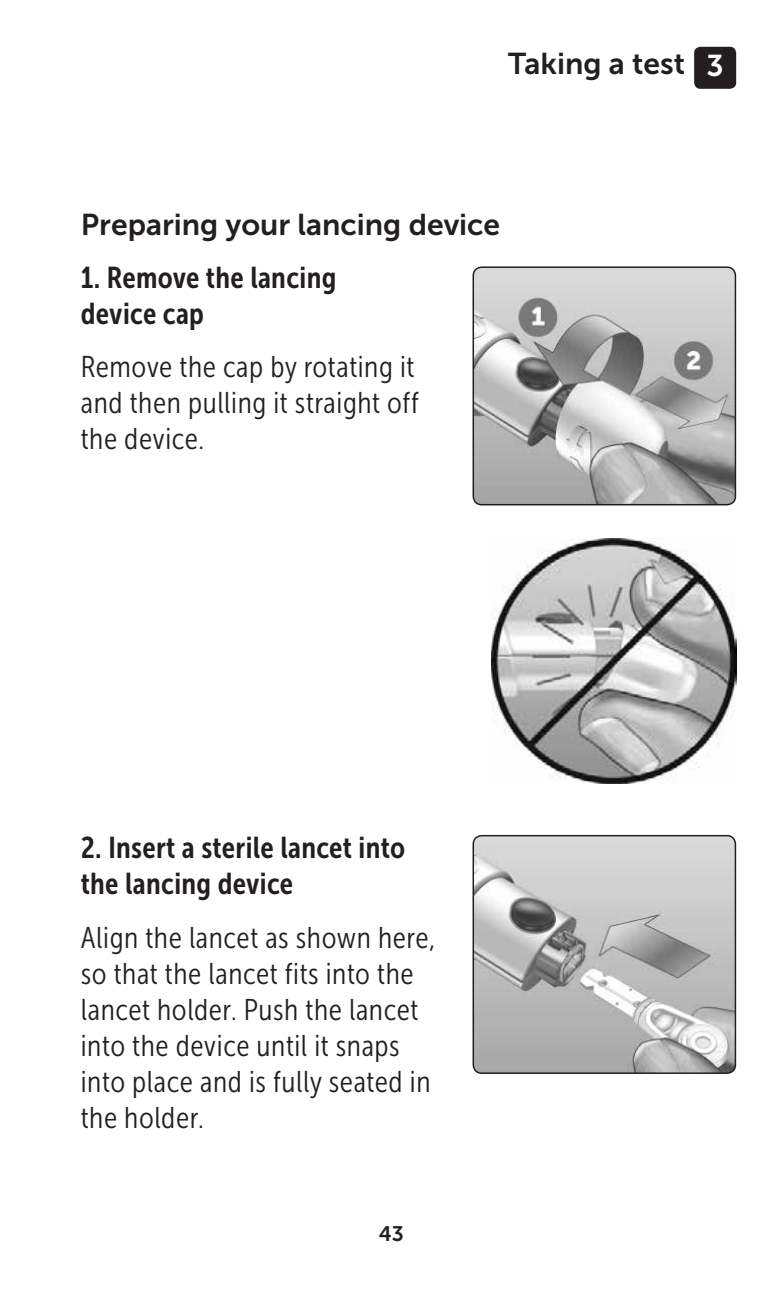
<style>
.page{position:relative;width:783px;height:1293px;background:#fff}
.page>*{position:absolute;margin:0;border:0;box-sizing:border-box;transform-origin:0 0}
.t1{font:30px/36px "Museo Sans Cond 300";letter-spacing:.02em;color:#231f20}
.t2{font:30px/36px "Museo Sans Cond 700";letter-spacing:.01em;color:#231f20}
.t3{font:30px "Museo Sans 700";color:#231f20}
.t4{font:21px "Museo Sans 700";color:#231f20}
.s1{color:#fff}
</style>
<div class="page">
<div style="left:694px;top:47px;width:42px;height:42px;background:#231f20;border-radius:6px"></div>
<img style="left:475px;top:269px;width:260px;height:236px">
<div style="left:472px;top:266px;width:264px;height:239px;border:2px solid #231f20;border-radius:9px"></div>
<img style="left:491px;top:538px;width:245px;height:245px">
<img style="left:475px;top:835px;width:260px;height:238px">
<div style="left:472px;top:835px;width:264px;height:239px;border:2px solid #231f20;border-radius:9px"></div>
<p class="t3" style="left:508px;top:46px;width:217px">Taking a test <span class="s1">3</span></p>
<p class="t3" style="left:81px;top:208px;width:421px">Preparing your lancing device</p>
<p class="t2" style="left:81px;top:260px;width:257px">1. Remove the lancing device cap</p>
<p class="t1" style="left:81px;top:349px;width:339px">Remove the cap by rotating it and then pulling it straight off the device.</p>
<p class="t2" style="left:81px;top:830px;width:325px">2. Insert a sterile lancet into the lancing device</p>
<p class="t1" style="left:81px;top:920px;width:356px">Align the lancet as shown here, so that the lancet fits into the lancet holder. Push the lancet into the device until it snaps into place and is fully seated in the holder.</p>
<p class="t4" style="left:379px;top:1221px;width:27px">43</p>
</div>
